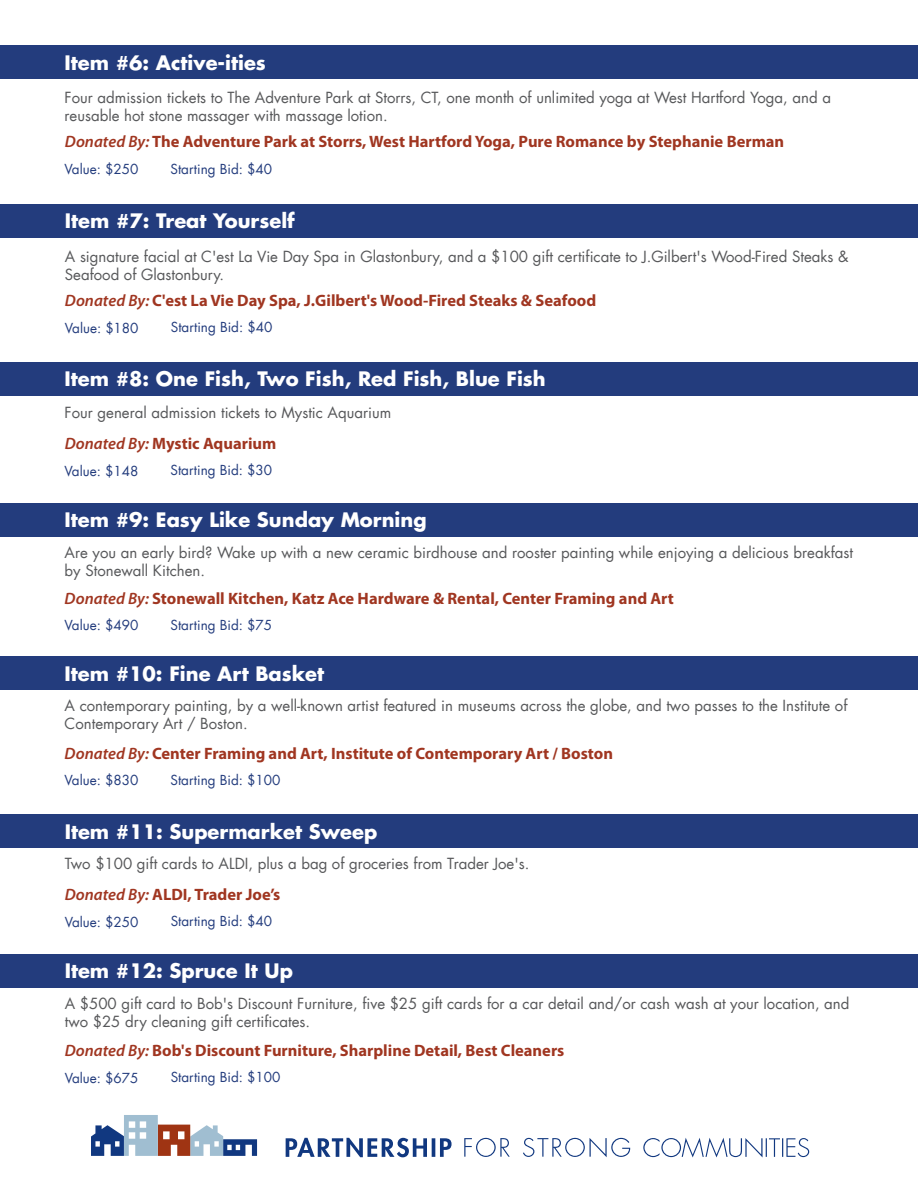
<style>
.page{position:relative;width:918px;height:1188px;background:#fff}
.page>*{position:absolute;margin:0;border:0;box-sizing:border-box;transform-origin:0 0}
.t1{font:700 19.5px "Futura LT";color:#fff}
.t2{font:700 16.5px "Myriad Pro";color:#a03621}
.t3{font:15px/18px "Futura LT";color:#57585a}
.t4{font:13.5px "Futura LT";color:#233c7d}
.s1{font-weight:600;font-style:italic}
</style>
<div class="page">
<svg style="left:643px;top:1138px;width:166px;height:19px"></svg>
<svg style="left:464px;top:1138px;width:166px;height:19px"></svg>
<svg style="left:286px;top:1138px;width:166px;height:19px"></svg>
<svg style="left:91px;top:1115px;width:166px;height:41px"></svg>
<div style="left:0;top:45px;width:918px;height:33px;background:#233c7d"></div>
<div style="left:0;top:204px;width:918px;height:33px;background:#233c7d"></div>
<div style="left:0;top:362px;width:918px;height:33px;background:#233c7d"></div>
<div style="left:0;top:503px;width:918px;height:33px;background:#233c7d"></div>
<div style="left:0;top:657px;width:918px;height:33px;background:#233c7d"></div>
<div style="left:0;top:815px;width:918px;height:33px;background:#233c7d"></div>
<div style="left:0;top:954px;width:918px;height:33px;background:#233c7d"></div>
<h1 class="t1" style="left:65px;top:49px;width:203px">Item #6: Active-ities</h1>
<p class="t3" style="left:65px;top:89px;width:768px">Four admission tickets to The Adventure Park at Storrs, CT, one month of unlimited yoga at West Hartford Yoga, and a reusable hot stone massager with massage lotion.</p>
<p class="t4" style="left:65px;top:160px;width:75px">Value: $250</p>
<p class="t4" style="left:171px;top:160px;width:103px">Starting Bid: $40</p>
<h1 class="t1" style="left:65px;top:208px;width:231px">Item #7: Treat Yourself</h1>
<p class="t2" style="left:65px;top:131px;width:721px"><span class="s1">Donated By:</span> The Adventure Park at Storrs, West Hartford Yoga, Pure Romance by Stephanie Berman</p>
<p class="t3" style="left:65px;top:248px;width:785px">A signature facial at C'est La Vie Day Spa in Glastonbury, and a $100 gift certificate to J.Gilbert's Wood-Fired Steaks &amp;<br>Seafood of Glastonbury.</p>
<p class="t4" style="left:65px;top:319px;width:75px">Value: $180</p>
<p class="t4" style="left:171px;top:319px;width:103px">Starting Bid: $40</p>
<h1 class="t1" style="left:65px;top:366px;width:483px">Item #8: One Fish, Two Fish, Red Fish, Blue Fish</h1>
<p class="t2" style="left:65px;top:290px;width:533px"><span class="s1">Donated By:</span> C'est La Vie Day Spa, J.Gilbert's Wood-Fired Steaks &amp; Seafood</p>
<p class="t3" style="left:65px;top:404px;width:328px">Four general admission tickets to Mystic Aquarium</p>
<p class="t2" style="left:65px;top:433px;width:213px"><span class="s1">Donated By:</span> Mystic Aquarium</p>
<p class="t4" style="left:65px;top:462px;width:75px">Value: $148</p>
<p class="t4" style="left:171px;top:462px;width:103px">Starting Bid: $30</p>
<h1 class="t1" style="left:65px;top:507px;width:363px">Item #9: Easy Like Sunday Morning</h1>
<p class="t3" style="left:65px;top:543px;width:790px">Are you an early bird? Wake up with a new ceramic birdhouse and rooster painting while enjoying a delicious breakfast by Stonewall Kitchen.</p>
<p class="t4" style="left:65px;top:616px;width:75px">Value: $490</p>
<p class="t4" style="left:171px;top:616px;width:103px">Starting Bid: $75</p>
<h1 class="t1" style="left:65px;top:660px;width:261px">Item #10: Fine Art Basket</h1>
<p class="t2" style="left:65px;top:587px;width:611px"><span class="s1">Donated By:</span> Stonewall Kitchen, Katz Ace Hardware &amp; Rental, Center Framing and Art</p>
<p class="t3" style="left:65px;top:697px;width:784px">A contemporary painting, by a well-known artist featured in museums across the globe, and two passes to the Institute of<br>Contemporary Art / Boston.</p>
<p class="t2" style="left:65px;top:742px;width:550px"><span class="s1">Donated By:</span> Center Framing and Art, Institute of Contemporary Art / Boston</p>
<p class="t4" style="left:65px;top:771px;width:75px">Value: $830</p>
<p class="t4" style="left:171px;top:771px;width:111px">Starting Bid: $100</p>
<h1 class="t1" style="left:65px;top:818px;width:314px">Item #11: Supermarket Sweep</h1>
<p class="t3" style="left:65px;top:855px;width:466px">Two $100 gift cards to ALDI, plus a bag of groceries from Trader Joe's.</p>
<p class="t2" style="left:65px;top:884px;width:217px"><span class="s1">Donated By:</span> ALDI, Trader Joe’s</p>
<p class="t4" style="left:65px;top:913px;width:75px">Value: $250</p>
<p class="t4" style="left:171px;top:913px;width:103px">Starting Bid: $40</p>
<h1 class="t1" style="left:65px;top:958px;width:230px">Item #12: Spruce It Up</h1>
<p class="t3" style="left:65px;top:994px;width:786px">A $500 gift card to Bob's Discount Furniture, five $25 gift cards for a car detail and/or cash wash at your location, and two $25 dry cleaning gift certificates.</p>
<p class="t2" style="left:65px;top:1040px;width:501px"><span class="s1">Donated By:</span> Bob's Discount Furniture, Sharpline Detail, Best Cleaners</p>
<p class="t4" style="left:65px;top:1069px;width:75px">Value: $675</p>
<p class="t4" style="left:171px;top:1069px;width:111px">Starting Bid: $100</p>
</div>
